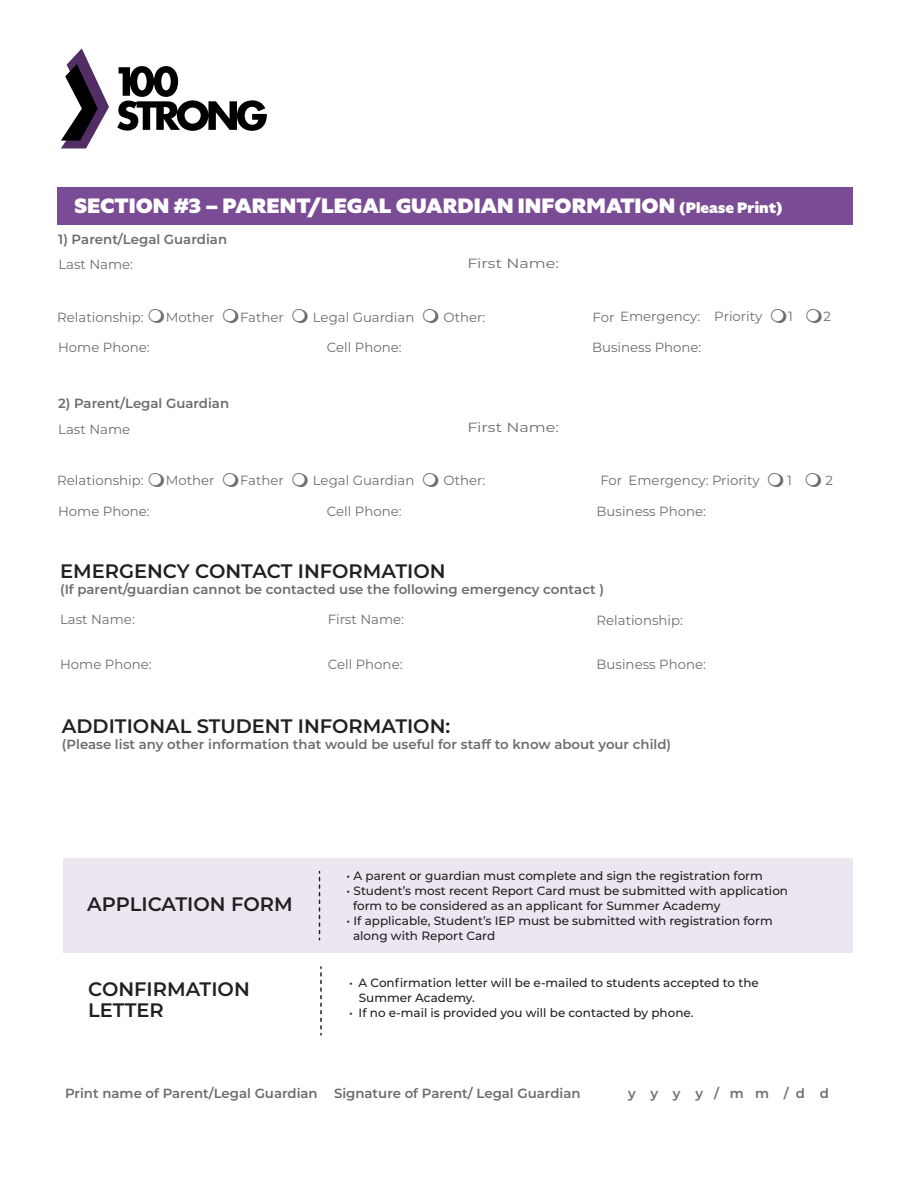
<style>
.page{position:relative;width:918px;height:1188px;background:#fff}
.page>*{position:absolute;margin:0;border:0;box-sizing:border-box;transform-origin:0 0}
.t1{font:900 20.7px "Specter";color:#fff}
.t2{font:600 19.5px/21.1px "Montserrat";color:#231f20}
.t3{font:13.35px "Montserrat";color:#6c6d70}
.t4{font:600 13.35px "Montserrat";color:#6c6d70}
.t5{font:13.35px "Montserrat";color:#6c6d70;scale:1.2 1}
.t6{font:500 12px/15px "Montserrat";color:#231f20}
.s1{font-size:15px}
</style>
<div class="page">
<div style="left:63px;top:858px;width:790px;height:94px;background:#ece6f0"></div>
<div style="left:57px;top:187px;width:796px;height:38px;background:#7b4c96"></div>
<svg style="left:61px;top:48px;width:48px;height:100px"></svg>
<svg style="left:117px;top:66px;width:150px;height:65px"></svg>
<svg style="left:319px;top:872px;width:1px;height:68px"></svg>
<svg style="left:320px;top:967px;width:2px;height:68px"></svg>
<h1 class="t1" style="left:74px;top:191px;width:709px">SECTION #3 – PARENT/LEGAL GUARDIAN INFORMATION <span class="s1">(Please Print)</span></h1>
<p class="t4" style="left:58px;top:229px;width:170px">1) Parent/Legal Guardian</p>
<p class="t3" style="left:58px;top:255px;width:76px">Last Name:</p>
<p class="t5" style="left:467px;top:254px;width:78px">First Name:</p>
<p class="t3" style="left:57px;top:308px;width:88px">Relationship:</p>
<p class="t3" style="left:166px;top:308px;width:50px">Mother</p>
<p class="t3" style="left:240px;top:308px;width:45px">Father</p>
<p class="t3" style="left:313px;top:308px;width:103px">Legal Guardian</p>
<p class="t3" style="left:443px;top:308px;width:43px">Other:</p>
<p class="t3" style="left:58px;top:339px;width:93px">Home Phone:</p>
<p class="t3" style="left:327px;top:339px;width:76px">Cell Phone:</p>
<p class="t4" style="left:58px;top:394px;width:173px">2) Parent/Legal Guardian</p>
<p class="t3" style="left:58px;top:420px;width:73px">Last Name</p>
<p class="t5" style="left:467px;top:418px;width:78px">First Name:</p>
<p class="t3" style="left:592px;top:307px;width:172px">For Emergency: Priority</p>
<p class="t3" style="left:788px;top:307px;width:6px">1</p>
<p class="t3" style="left:823px;top:307px;width:9px">2</p>
<p class="t3" style="left:592px;top:339px;width:111px">Business Phone:</p>
<p class="t3" style="left:57px;top:472px;width:88px">Relationship:</p>
<p class="t3" style="left:166px;top:472px;width:50px">Mother</p>
<p class="t3" style="left:240px;top:472px;width:45px">Father</p>
<p class="t3" style="left:313px;top:472px;width:103px">Legal Guardian</p>
<p class="t3" style="left:443px;top:472px;width:43px">Other:</p>
<p class="t3" style="left:600px;top:472px;width:23px">For</p>
<p class="t3" style="left:629px;top:472px;width:133px">Emergency: Priority</p>
<p class="t3" style="left:787px;top:472px;width:6px">1</p>
<p class="t3" style="left:825px;top:472px;width:9px">2</p>
<p class="t3" style="left:58px;top:502px;width:93px">Home Phone:</p>
<p class="t3" style="left:327px;top:502px;width:76px">Cell Phone:</p>
<p class="t3" style="left:597px;top:502px;width:111px">Business Phone:</p>
<h2 class="t2" style="left:60px;top:560px;width:387px">EMERGENCY CONTACT INFORMATION</h2>
<p class="t4" style="left:60px;top:580px;width:546px">(If parent/guardian cannot be contacted use the following emergency contact )</p>
<p class="t3" style="left:60px;top:610px;width:76px">Last Name:</p>
<p class="t3" style="left:328px;top:610px;width:78px">First Name:</p>
<p class="t3" style="left:597px;top:611px;width:88px">Relationship:</p>
<p class="t3" style="left:60px;top:655px;width:93px">Home Phone:</p>
<p class="t3" style="left:328px;top:655px;width:76px">Cell Phone:</p>
<p class="t3" style="left:597px;top:655px;width:111px">Business Phone:</p>
<h2 class="t2" style="left:62px;top:714px;width:390px">ADDITIONAL STUDENT INFORMATION:</h2>
<p class="t4" style="left:62px;top:735px;width:611px">(Please list any other information that would be useful for staff to know about your child)</p>
<h2 class="t2" style="left:87px;top:892px;width:207px">APPLICATION FORM</h2>
<p class="t6" style="left:347px;top:868px;width:418px">• A parent or guardian must complete and sign the registration form</p>
<p class="t6" style="left:353px;top:883px;width:437px;text-indent:-6px">• Student’s most recent Report Card must be submitted with application form to be considered as an applicant for Summer Academy</p>
<p class="t6" style="left:353px;top:913px;width:421px;text-indent:-6px">• If applicable, Student’s IEP must be submitted with registration form along with Report Card</p>
<h2 class="t2" style="left:88px;top:978px;width:163px">CONFIRMATION<br>LETTER</h2>
<p class="t6" style="left:359px;top:974px;width:402px;text-indent:-10px">• A Confirmation letter will be e-mailed to students accepted to the<br>Summer Academy.</p>
<p class="t6" style="left:349px;top:1004px;width:346px">• If no e-mail is provided you will be contacted by phone.</p>
<p class="t4" style="left:65px;top:1084px;width:517px">Print name of Parent/Legal Guardian Signature of Parent/ Legal Guardian</p>
<p class="t4" style="left:628px;top:1084px;width:202px">y y y y / m m / d d</p>
</div>
